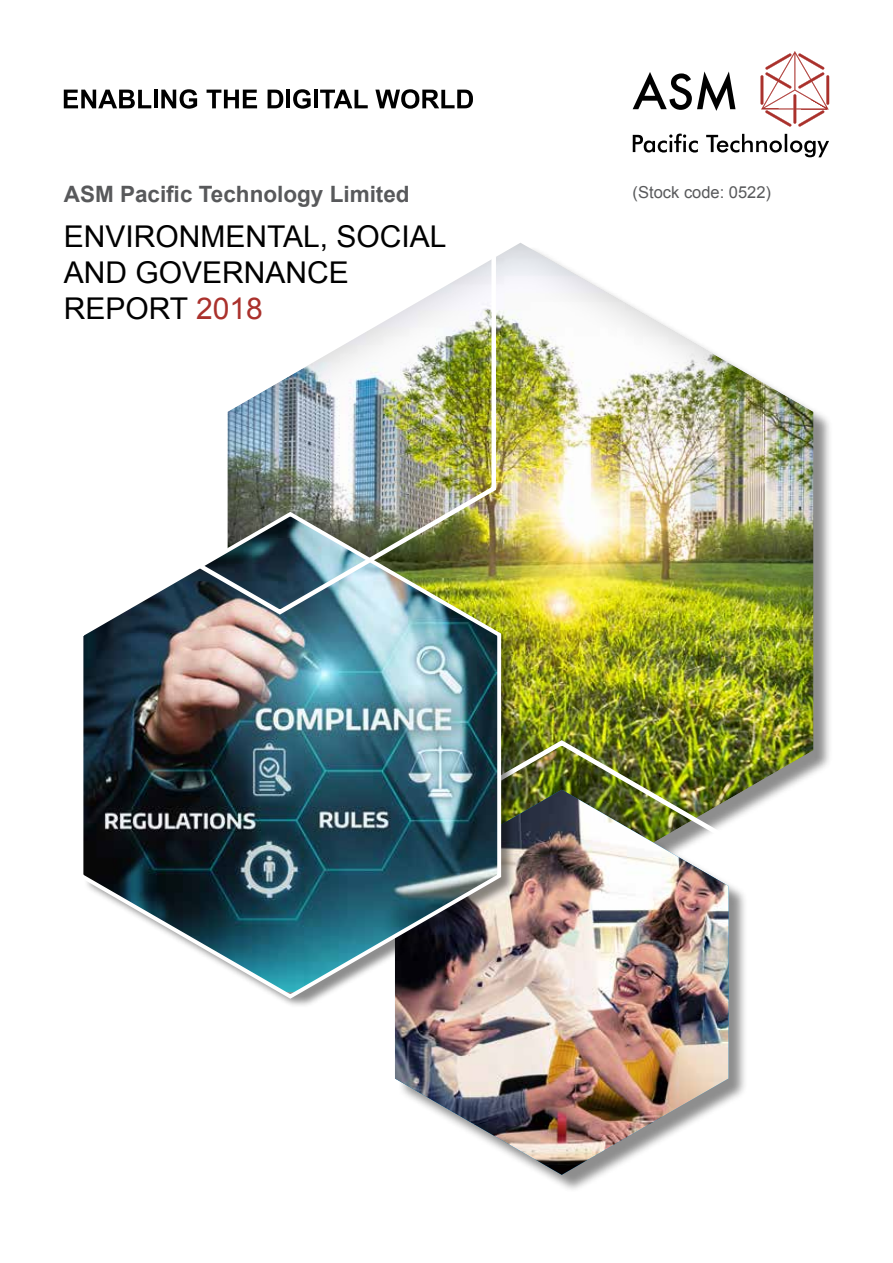
<style>
.page{position:relative;width:893px;height:1263px;background:#fff}
.page>*{position:absolute;margin:0;border:0;box-sizing:border-box;transform-origin:0 0}
.t1{font:30px/36px "Arial";color:#000}
.t2{font:700 22.5px "Arial";color:#58595b}
.t3{font:16.5px "Arial";color:#58595b}
.s1{color:#aa312c}
</style>
<div class="page">
<div style="left:230px;top:245px;width:603px;height:656px;background:#000;opacity:.45"></div>
<div style="left:225px;top:240px;width:590px;height:680px;background:#000;opacity:.2"></div>
<img style="left:395px;top:737px;width:392px;height:453px">
<div style="left:84px;top:517px;width:432px;height:492px;background:#000;opacity:.45"></div>
<img style="left:83px;top:510px;width:420px;height:491px">
<img style="left:83px;top:240px;width:415px;height:377px">
<svg style="left:633px;top:71px;width:102px;height:40px"></svg>
<svg style="left:760px;top:51px;width:69px;height:76px"></svg>
<svg style="left:633px;top:134px;width:196px;height:23px"></svg>
<svg style="left:64px;top:90px;width:87px;height:18px"></svg>
<hr style="left:154px;top:90px;width:4px;height:18px;background:#000">
<svg style="left:161px;top:89px;width:36px;height:20px"></svg>
<svg style="left:207px;top:90px;width:50px;height:18px"></svg>
<svg style="left:268px;top:90px;width:15px;height:18px"></svg>
<hr style="left:286px;top:90px;width:4px;height:18px;background:#000">
<svg style="left:293px;top:89px;width:18px;height:20px"></svg>
<hr style="left:314px;top:90px;width:4px;height:18px;background:#000">
<svg style="left:320px;top:90px;width:48px;height:18px"></svg>
<svg style="left:375px;top:89px;width:98px;height:20px"></svg>
<p class="t2" style="left:64px;top:179px;width:347px">ASM Pacific Technology Limited</p>
<p class="t1" style="left:64px;top:219px;width:384px">ENVIRONMENTAL, SOCIAL<br>AND GOVERNANCE<br>REPORT <span class="s1">2018</span></p>
<p class="t3" style="left:633px;top:181px;width:140px">(Stock code: 0522)</p>
</div>
